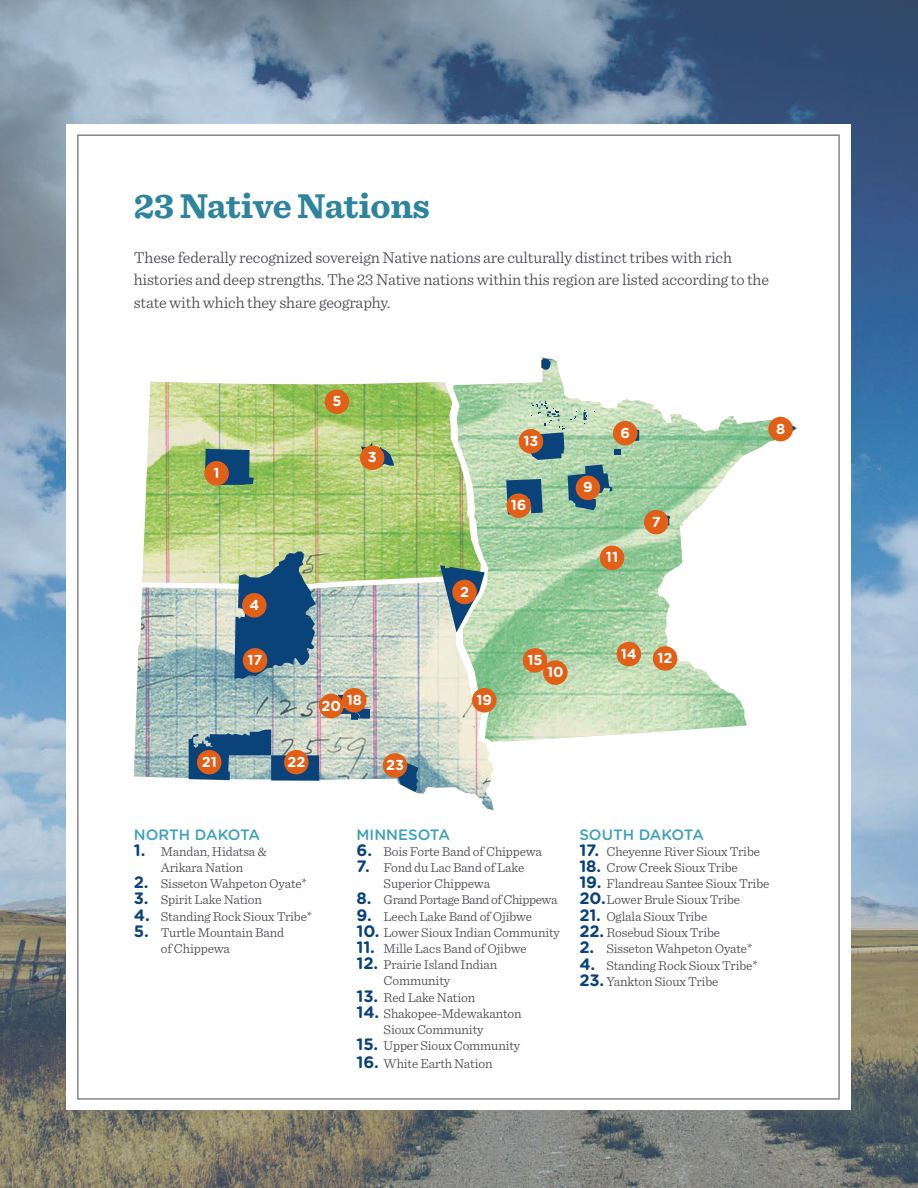
<style>
.page{position:relative;width:918px;height:1188px;background:#fff}
.page>*{position:absolute;margin:0;border:0;box-sizing:border-box;transform-origin:0 0}
.t1{font:700 36px "Sentinel";letter-spacing:-.01em;color:#2d849c}
.t2{font:300 16.5px/22.5px "Sentinel";letter-spacing:-.01em;color:#48454e}
.t3{font:500 15px "Gotham Rounded";color:#3fa1ba}
.t4{font:700 14.4px "Gotham Rounded";color:#fff}
.t5{font:300 13.5px/16.2px "Sentinel";letter-spacing:-.01em;color:#48454e}
.t6{font:300 13.5px "Sentinel";letter-spacing:-.03em;color:#48454e}
.s1{font-family:"Gotham Rounded";font-weight:700;font-size:16.5px;color:#0a427a}
</style>
<div class="page">
<img style="left:0;top:0;width:918px;height:1188px">
<div style="left:66px;top:124px;width:784px;height:986px;background:#fff"></div>
<img style="left:134px;top:586px;width:360px;height:224px">
<img style="left:142px;top:382px;width:311px;height:204px">
<img style="left:453px;top:357px;width:345px;height:385px">
<svg style="left:664px;top:512px;width:6px;height:14px"></svg>
<svg style="left:541px;top:358px;width:10px;height:12px"></svg>
<svg style="left:506px;top:401px;width:133px;height:113px;background:#98bda6"></svg>
<svg style="left:440px;top:565px;width:45px;height:67px;background:#81a0a6"></svg>
<img style="left:235px;top:552px;width:81px;height:127px">
<svg style="left:205px;top:449px;width:49px;height:36px"></svg>
<svg style="left:361px;top:442px;width:33px;height:25px"></svg>
<svg style="left:792px;top:425px;width:4px;height:10px"></svg>
<svg style="left:189px;top:730px;width:130px;height:51px;background:#60839c"></svg>
<svg style="left:325px;top:695px;width:45px;height:25px"></svg>
<svg style="left:390px;top:756px;width:28px;height:36px"></svg>
<div style="left:360px;top:445px;width:24px;height:25px;background:#e15f16;border-radius:50%"></div>
<div style="left:325px;top:390px;width:24px;height:24px;background:#e15f16;border-radius:50%"></div>
<div style="left:204px;top:461px;width:25px;height:25px;background:#e15f16;border-radius:50%"></div>
<div style="left:242px;top:593px;width:25px;height:25px;background:#e15f16;border-radius:50%"></div>
<div style="left:243px;top:648px;width:24px;height:25px;background:#e15f16;border-radius:50%"></div>
<div style="left:342px;top:688px;width:25px;height:25px;background:#e15f16;border-radius:50%"></div>
<div style="left:319px;top:694px;width:24px;height:24px;background:#e15f16;border-radius:50%"></div>
<div style="left:197px;top:750px;width:24px;height:24px;background:#e15f16;border-radius:50%"></div>
<div style="left:284px;top:750px;width:25px;height:24px;background:#e15f16;border-radius:50%"></div>
<div style="left:383px;top:753px;width:24px;height:25px;background:#e15f16;border-radius:50%"></div>
<div style="left:472px;top:688px;width:25px;height:25px;background:#e15f16;border-radius:50%"></div>
<div style="left:452px;top:580px;width:25px;height:24px;background:#e15f16;border-radius:50%"></div>
<div style="left:523px;top:648px;width:24px;height:25px;background:#e15f16;border-radius:50%"></div>
<div style="left:543px;top:660px;width:25px;height:25px;background:#e15f16;border-radius:50%"></div>
<div style="left:617px;top:642px;width:24px;height:24px;background:#e15f16;border-radius:50%"></div>
<div style="left:600px;top:546px;width:24px;height:24px;background:#e15f16;border-radius:50%"></div>
<div style="left:644px;top:510px;width:25px;height:24px;background:#e15f16;border-radius:50%"></div>
<div style="left:653px;top:646px;width:24px;height:25px;background:#e15f16;border-radius:50%"></div>
<div style="left:506px;top:493px;width:25px;height:25px;background:#e15f16;border-radius:50%"></div>
<div style="left:576px;top:476px;width:24px;height:24px;background:#e15f16;border-radius:50%"></div>
<div style="left:613px;top:421px;width:25px;height:24px;background:#e15f16;border-radius:50%"></div>
<div style="left:519px;top:429px;width:24px;height:25px;background:#e15f16;border-radius:50%"></div>
<div style="left:768px;top:417px;width:25px;height:24px;background:#e15f16;border-radius:50%"></div>
<h1 class="t1" style="left:134px;top:177px;width:298px">23 Native Nations</h1>
<p class="t2" style="left:134px;top:245px;width:637px">These federally recognized sovereign Native nations are culturally distinct tribes with rich histories and deep strengths. The 23 Native nations within this region are listed according to the state with which they share geography.</p>
<p class="t4" style="left:214px;top:462px;width:8px">1</p>
<p class="t4" style="left:249px;top:594px;width:11px">4</p>
<p class="t4" style="left:248px;top:649px;width:17px">17</p>
<p class="t4" style="left:332px;top:391px;width:11px">5</p>
<p class="t4" style="left:368px;top:447px;width:10px">3</p>
<p class="t4" style="left:347px;top:689px;width:17px">18</p>
<p class="t4" style="left:321px;top:695px;width:21px">20</p>
<p class="t4" style="left:202px;top:751px;width:17px">21</p>
<p class="t4" style="left:287px;top:751px;width:19px">22</p>
<p class="t4" style="left:386px;top:754px;width:19px">23</p>
<p class="t4" style="left:523px;top:430px;width:17px">13</p>
<p class="t4" style="left:511px;top:495px;width:17px">16</p>
<p class="t4" style="left:460px;top:581px;width:10px">2</p>
<p class="t4" style="left:477px;top:689px;width:17px">19</p>
<p class="t4" style="left:527px;top:649px;width:17px">15</p>
<p class="t4" style="left:547px;top:662px;width:18px">10</p>
<p class="t4" style="left:583px;top:477px;width:11px">9</p>
<p class="t4" style="left:620px;top:422px;width:11px">6</p>
<p class="t4" style="left:606px;top:547px;width:14px">11</p>
<p class="t4" style="left:652px;top:511px;width:10px">7</p>
<p class="t4" style="left:621px;top:643px;width:18px">14</p>
<p class="t4" style="left:658px;top:647px;width:17px">12</p>
<p class="t4" style="left:776px;top:418px;width:11px">8</p>
<p class="t3" style="left:134px;top:824px;width:128px">NORTH DAKOTA</p>
<p class="t5" style="left:134px;top:842px;width:135px;text-align:center"><span class="s1">1.</span> Mandan, Hidatsa &amp;<br>Arikara Nation</p>
<p class="t5" style="left:134px;top:875px;width:174px"><span class="s1">2.</span> Sisseton Wahpeton Oyate*</p>
<p class="t5" style="left:134px;top:891px;width:130px"><span class="s1">3.</span> Spirit Lake Nation</p>
<p class="t5" style="left:134px;top:907px;width:180px"><span class="s1">4.</span> Standing Rock Sioux Tribe*</p>
<p class="t5" style="left:161px;top:923px;width:125px;text-indent:-27px"><span class="s1">5.</span> Turtle Mountain Band of Chippewa</p>
<p class="t3" style="left:357px;top:824px;width:95px">MINNESOTA</p>
<p class="t5" style="left:357px;top:842px;width:187px"><span class="s1">6.</span> Bois Forte Band of Chippewa</p>
<p class="t5" style="left:357px;top:858px;width:169px;text-align:center"><span class="s1">7.</span> Fond du Lac Band of Lake<br>Superior Chippewa</p>
<p class="t6" style="left:357px;top:890px;width:202px"><span class="s1">8.</span> Grand Portage Band of Chippewa</p>
<p class="t5" style="left:357px;top:907px;width:177px"><span class="s1">9.</span> Leech Lake Band of Ojibwe</p>
<p class="t5" style="left:357px;top:923px;width:205px"><span class="s1">10.</span> Lower Sioux Indian Community</p>
<p class="t5" style="left:357px;top:939px;width:172px"><span class="s1">11.</span> Mille Lacs Band of Ojibwe</p>
<p class="t5" style="left:384px;top:956px;width:115px;text-indent:-27px"><span class="s1">12.</span> Prairie Island Indian<br>Community</p>
<p class="t5" style="left:357px;top:988px;width:120px"><span class="s1">13.</span> Red Lake Nation</p>
<p class="t5" style="left:384px;top:1004px;width:139px;text-indent:-27px"><span class="s1">14.</span> Shakopee-Mdewakanton<br>Sioux Community</p>
<p class="t5" style="left:357px;top:1037px;width:165px"><span class="s1">15.</span> Upper Sioux Community</p>
<p class="t5" style="left:357px;top:1055px;width:137px"><span class="s1">16.</span> White Earth Nation</p>
<p class="t3" style="left:579px;top:824px;width:126px">SOUTH DAKOTA</p>
<p class="t5" style="left:579px;top:842px;width:182px"><span class="s1">17.</span> Cheyenne River Sioux Tribe</p>
<p class="t5" style="left:579px;top:858px;width:160px"><span class="s1">18.</span> Crow Creek Sioux Tribe</p>
<p class="t5" style="left:579px;top:875px;width:192px"><span class="s1">19.</span> Flandreau Santee Sioux Tribe<br><span class="s1">20.</span>Lower Brule Sioux Tribe</p>
<p class="t5" style="left:579px;top:907px;width:129px"><span class="s1">21.</span> Oglala Sioux Tribe</p>
<p class="t5" style="left:579px;top:923px;width:142px"><span class="s1">22.</span> Rosebud Sioux Tribe</p>
<p class="t5" style="left:579px;top:940px;width:174px"><span class="s1">2.</span> Sisseton Wahpeton Oyate*</p>
<p class="t5" style="left:579px;top:956px;width:180px"><span class="s1">4.</span> Standing Rock Sioux Tribe*</p>
<p class="t5" style="left:579px;top:973px;width:141px"><span class="s1">23.</span> Yankton Sioux Tribe</p>
</div>
